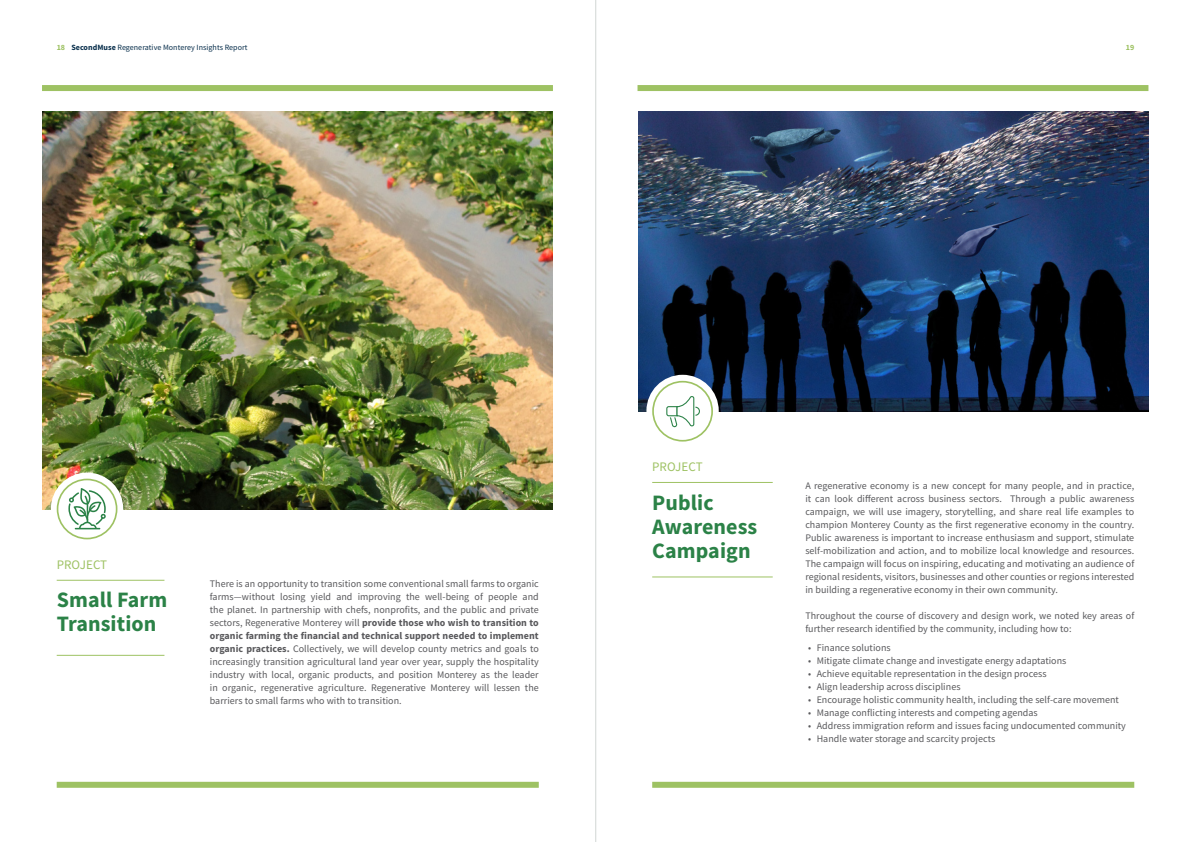
<style>
.page{position:relative;width:1191px;height:842px;background:#fff}
.page>*{position:absolute;margin:0;border:0;box-sizing:border-box;transform-origin:0 0}
.t1{font:700 22px/24px "Source Sans Pro";letter-spacing:.005em;color:#2b8247}
.t2{font:13px "Source Sans Pro";letter-spacing:.005em;color:#9ec263}
.t3{font:10px/13px "Source Sans Pro";letter-spacing:.005em;color:#59595c;text-align:justify}
.t4{font:8px "Source Sans Pro";letter-spacing:.005em;color:#0a304d}
.t5{font:700 8px "Source Sans Pro";color:#9ec263}
.s1{font-weight:700;color:#9ec263}
.s2{font-weight:700}
</style>
<div class="page">
<img style="left:638px;top:112px;width:510px;height:299px">
<img style="left:43px;top:112px;width:510px;height:397px">
<svg style="left:51px;top:473px;width:72px;height:72px"></svg>
<div style="left:646px;top:375px;width:72px;height:72px;background:#fff;border-radius:50%"></div>
<div style="left:652px;top:381px;width:61px;height:61px;border:2px solid #9ec263;border-radius:50%"></div>
<div style="left:652px;top:782px;width:482px;height:6px;background:#9ec263"></div>
<hr style="left:652px;top:576px;width:120px;height:1px;background:#9ec263">
<hr style="left:652px;top:482px;width:120px;height:1px;background:#9ec263">
<div style="left:637px;top:85px;width:511px;height:6px;background:#9ec263"></div>
<div style="left:58px;top:479px;width:59px;height:59px;background:#fff;border-radius:50%"></div>
<div style="left:57px;top:479px;width:60px;height:60px;border:2px solid #9ec263;border-radius:50%"></div>
<div style="left:57px;top:782px;width:482px;height:6px;background:#9ec263"></div>
<hr style="left:57px;top:655px;width:107px;height:1px;background:#9ec263">
<hr style="left:57px;top:580px;width:107px;height:1px;background:#9ec263">
<div style="left:42px;top:85px;width:511px;height:6px;background:#9ec263"></div>
<svg style="left:68px;top:488px;width:38px;height:41px"></svg>
<svg style="left:666px;top:396px;width:34px;height:32px"></svg>
<hr style="left:595px;top:0;width:1px;height:842px;background:#d1d6d4">
<p class="t4" style="left:57px;top:42px;width:192px"><span class="s1">18</span> <span class="s2">SecondMuse</span> Regenerative Monterey Insights Report</p>
<p class="t5" style="left:1125px;top:42px;width:10px">19</p>
<h2 class="t2" style="left:57px;top:557px;width:52px">PROJECT</h2>
<h1 class="t1" style="left:57px;top:588px;width:112px">Small Farm<br>Transition</h1>
<p class="t3" style="left:210px;top:577px;width:330px">There is an opportunity to transition some conventional small farms to organic farms—without losing yield and improving the well-being of people and the planet. In partnership with chefs, nonprofits, and the public and private sectors, Regenerative Monterey will <span class="s2">provide those who wish to transition to organic farming the financial and technical support needed to implement organic practices.</span> Collectively, we will develop county metrics and goals to increasingly transition agricultural land year over year, supply the hospitality industry with local, organic products, and position Monterey as the leader in organic, regenerative agriculture. Regenerative Monterey will lessen the barriers to small farms who with to transition.</p>
<h2 class="t2" style="left:652px;top:459px;width:52px">PROJECT</h2>
<h1 class="t1" style="left:652px;top:490px;width:107px">Public<br>Awareness<br>Campaign</h1>
<p class="t3" style="left:805px;top:480px;width:330px">A regenerative economy is a new concept for many people, and in practice, it can look different across business sectors. Through a public awareness campaign, we will use imagery, storytelling, and share real life examples to champion Monterey County as the first regenerative economy in the country.<br>Public awareness is important to increase enthusiasm and support, stimulate self-mobilization and action, and to mobilize local knowledge and resources.<br>The campaign will focus on inspiring, educating and motivating an audience of regional residents, visitors, businesses and other counties or regions interested in building a regenerative economy in their own community.</p>
<p class="t3" style="left:805px;top:610px;width:330px">Throughout the course of discovery and design work, we noted key areas of further research identified by the community, including how to:</p>
<p class="t3" style="left:808px;top:641px;width:84px">• Finance solutions</p>
<p class="t3" style="left:808px;top:654px;width:260px">• Mitigate climate change and investigate energy adaptations</p>
<p class="t3" style="left:808px;top:667px;width:240px">• Achieve equitable representation in the design process</p>
<p class="t3" style="left:808px;top:680px;width:154px">• Align leadership across disciplines</p>
<p class="t3" style="left:808px;top:693px;width:312px">• Encourage holistic community health, including the self-care movement</p>
<p class="t3" style="left:808px;top:706px;width:231px">• Manage conflicting interests and competing agendas</p>
<p class="t3" style="left:808px;top:719px;width:319px">• Address immigration reform and issues facing undocumented community</p>
<p class="t3" style="left:808px;top:732px;width:188px">• Handle water storage and scarcity projects</p>
</div>
